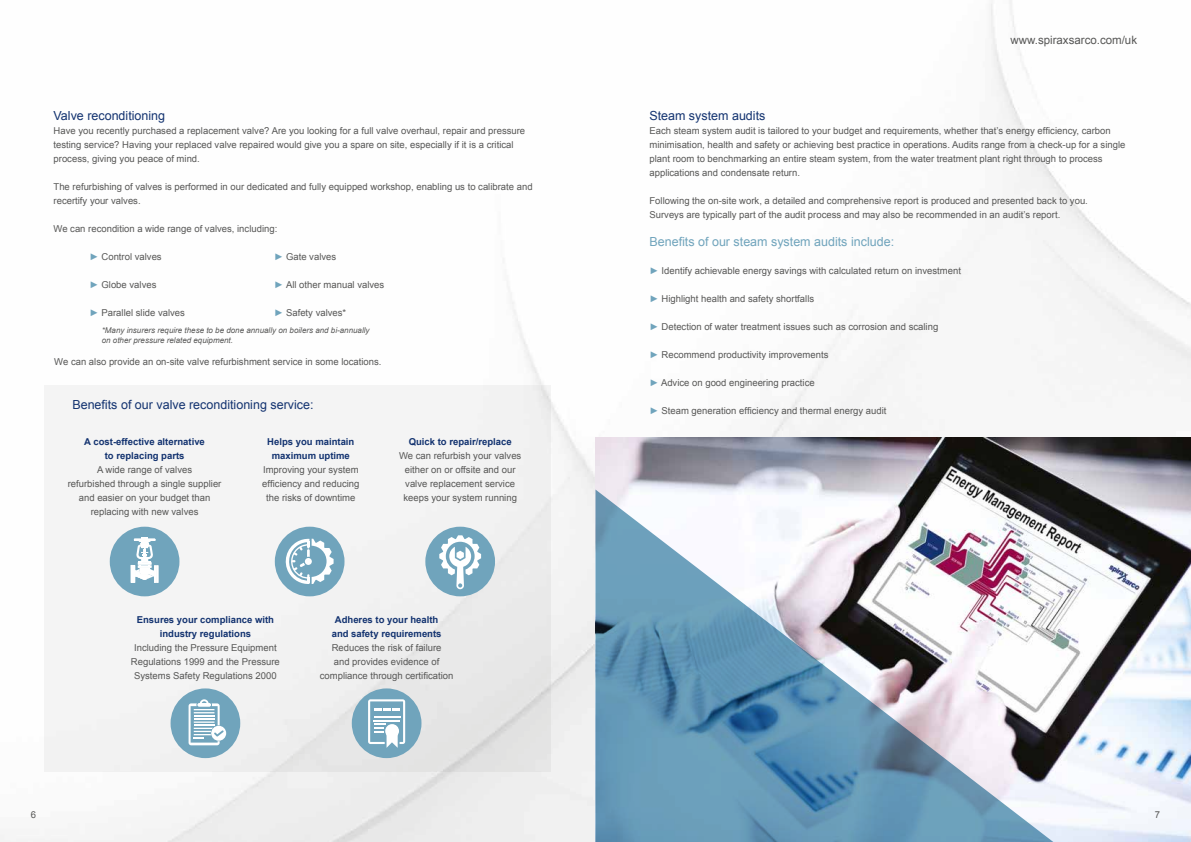
<style>
.page{position:relative;width:1191px;height:842px;background:#fff}
.page>*{position:absolute;margin:0;border:0;box-sizing:border-box;transform-origin:0 0}
.t1{font:12.5px "Arial";color:#133370}
.t2{font:12.5px "Arial";color:#70a4bc}
.t3{font:11.5px "Arial";color:#575756}
.t4{font:9.5px/14px "Arial";color:#575756;text-align:center}
.t5{font:700 9.5px/14px "Arial";color:#133370;text-align:center}
.t6{font:italic 8px/10px "Arial";color:#575756}
.s1{color:#70a4bc}
</style>
<div class="page">
<img style="left:0;top:0;width:1191px;height:842px">
<img style="left:595px;top:438px;width:596px;height:404px">
<div style="left:45px;top:385px;width:506px;height:386px;background:linear-gradient(to right,#f6f6f6,#ebebeb)"></div>
<div style="left:110px;top:527px;width:69px;height:69px;background:#70a4bc;border-radius:50%"></div>
<img style="left:130px;top:537px;width:29px;height:46px">
<div style="left:275px;top:527px;width:69px;height:69px;background:#70a4bc;border-radius:50%"></div>
<svg style="left:282px;top:539px;width:51px;height:45px"></svg>
<div style="left:425px;top:527px;width:70px;height:69px;background:#70a4bc;border-radius:50%"></div>
<svg style="left:439px;top:535px;width:42px;height:54px"></svg>
<div style="left:170px;top:688px;width:70px;height:70px;background:#70a4bc;border-radius:50%"></div>
<svg style="left:188px;top:699px;width:38px;height:46px"></svg>
<div style="left:352px;top:688px;width:69px;height:70px;background:#70a4bc;border-radius:50%"></div>
<svg style="left:368px;top:699px;width:37px;height:49px"></svg>
<svg style="left:595px;top:489px;width:593px;height:353px"></svg>
<h1 class="t1" style="left:54px;top:107px;width:113px">Valve reconditioning</h1>
<p class="t4" style="left:54px;top:124px;width:473px;text-align:left">Have you recently purchased a replacement valve? Are you looking for a full valve overhaul, repair and pressure testing service? Having your replaced valve repaired would give you a spare on site, especially if it is a critical process, giving you peace of mind.</p>
<p class="t4" style="left:54px;top:180px;width:480px;text-align:left">The refurbishing of valves is performed in our dedicated and fully equipped workshop, enabling us to calibrate and recertify your valves.</p>
<p class="t4" style="left:54px;top:222px;width:225px">We can recondition a wide range of valves, including:</p>
<p class="t4" style="left:90px;top:250px;width:74px"><span class="s1">►</span> Control valves</p>
<p class="t4" style="left:90px;top:278px;width:68px"><span class="s1">►</span> Globe valves</p>
<p class="t4" style="left:90px;top:306px;width:97px"><span class="s1">►</span> Parallel slide valves</p>
<p class="t4" style="left:274px;top:250px;width:64px"><span class="s1">►</span> Gate valves</p>
<p class="t4" style="left:274px;top:278px;width:112px"><span class="s1">►</span> All other manual valves</p>
<p class="t4" style="left:274px;top:306px;width:74px"><span class="s1">►</span> Safety valves*</p>
<p class="t6" style="left:102px;top:326px;width:269px">*Many insurers require these to be done annually on boilers and bi-annually on other pressure related equipment.</p>
<p class="t4" style="left:54px;top:355px;width:329px">We can also provide an on-site valve refurbishment service in some locations.</p>
<h1 class="t1" style="left:72px;top:396px;width:243px">Benefits of our valve reconditioning service:</h1>
<p class="t5" style="left:84px;top:434px;width:122px">A cost-effective alternative to replacing parts</p>
<p class="t4" style="left:68px;top:462px;width:155px">A wide range of valves<br>refurbished through a single supplier and easier on your budget than replacing with new valves</p>
<p class="t5" style="left:267px;top:434px;width:89px">Helps you maintain maximum uptime</p>
<p class="t4" style="left:262px;top:462px;width:99px">Improving your system efficiency and reducing the risks of downtime</p>
<p class="t5" style="left:409px;top:434px;width:104px">Quick to repair/replace</p>
<p class="t4" style="left:399px;top:448px;width:124px">We can refurbish your valves either on or offsite and our valve replacement service keeps your system running</p>
<p class="t5" style="left:137px;top:612px;width:139px">Ensures your compliance with industry regulations</p>
<p class="t4" style="left:131px;top:640px;width:150px">Including the Pressure Equipment<br>Regulations 1999 and the Pressure<br>Systems Safety Regulations 2000</p>
<p class="t5" style="left:332px;top:613px;width:111px">Adheres to your health and safety requirements</p>
<p class="t4" style="left:320px;top:640px;width:135px">Reduces the risk of failure<br>and provides evidence of compliance through certification</p>
<p class="t3" style="left:1010px;top:33px;width:128px">www.spiraxsarco.com/uk</p>
<h1 class="t1" style="left:649px;top:107px;width:118px">Steam system audits</h1>
<p class="t4" style="left:649px;top:124px;width:477px;text-align:left">Each steam system audit is tailored to your budget and requirements, whether that’s energy efficiency, carbon minimisation, health and safety or achieving best practice in operations. Audits range from a check-up for a single plant room to benchmarking an entire steam system, from the water treatment plant right through to process applications and condensate return.</p>
<p class="t4" style="left:649px;top:194px;width:440px;text-align:left">Following the on-site work, a detailed and comprehensive report is produced and presented back to you.<br>Surveys are typically part of the audit process and may also be recommended in an audit’s report.</p>
<h1 class="t2" style="left:649px;top:233px;width:246px">Benefits of our steam system audits include:</h1>
<p class="t4" style="left:649px;top:264px;width:313px"><span class="s1">►</span> Identify achievable energy savings with calculated return on investment</p>
<p class="t4" style="left:649px;top:292px;width:166px"><span class="s1">►</span> Highlight health and safety shortfalls</p>
<p class="t4" style="left:649px;top:320px;width:290px"><span class="s1">►</span> Detection of water treatment issues such as corrosion and scaling</p>
<p class="t4" style="left:649px;top:348px;width:180px"><span class="s1">►</span> Recommend productivity improvements</p>
<p class="t4" style="left:649px;top:376px;width:167px"><span class="s1">►</span> Advice on good engineering practice</p>
<p class="t4" style="left:649px;top:404px;width:238px"><span class="s1">►</span> Steam generation efficiency and thermal energy audit</p>
<p class="t4" style="left:31px;top:807px;width:7px">6</p>
<p class="t4" style="left:1155px;top:807px;width:7px">7</p>
</div>
